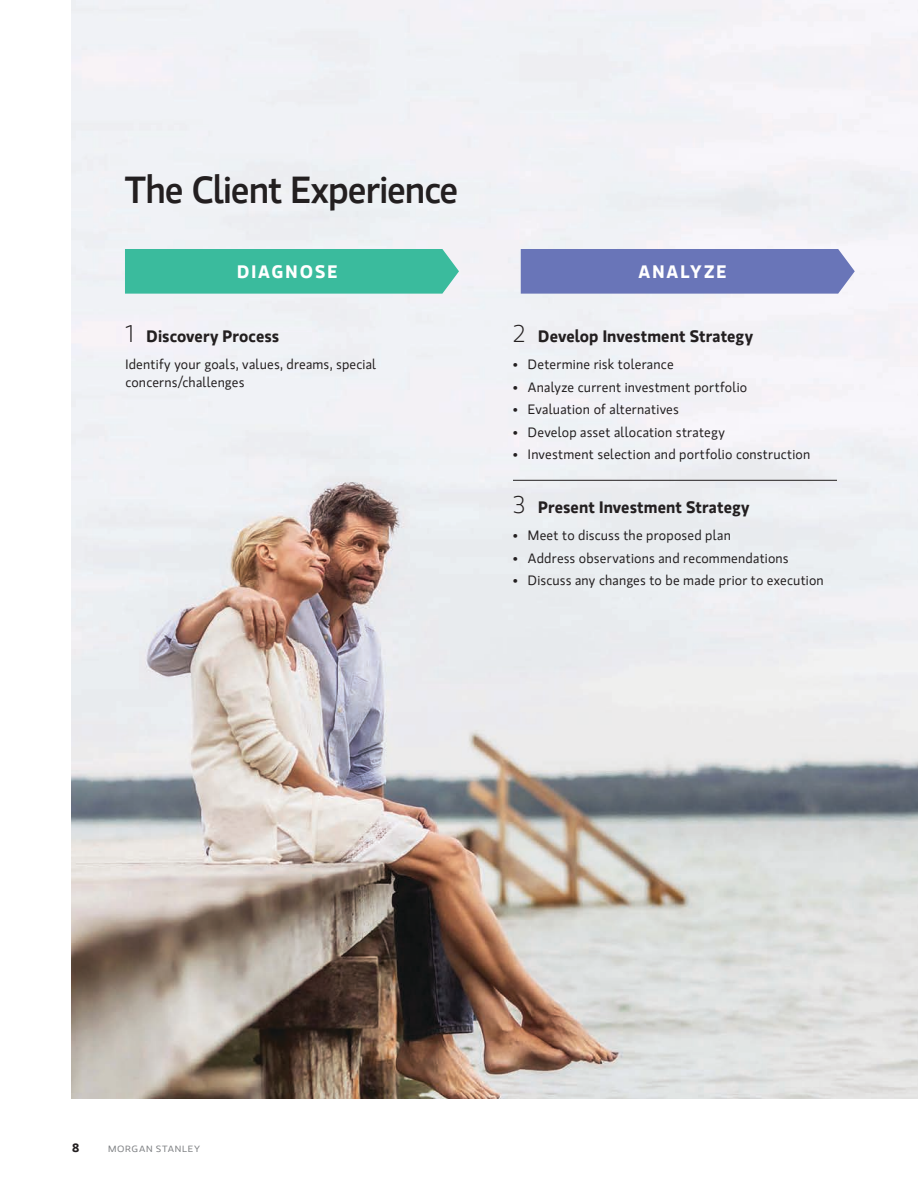
<style>
.page{position:relative;width:918px;height:1188px;background:#fff}
.page>*{position:absolute;margin:0;border:0;box-sizing:border-box;transform-origin:0 0}
.t1{font:500 37.5px "MS Gloriola II Std";letter-spacing:-.03em;color:#231f20}
.t2{font:700 18px "MS Gloriola II Std";letter-spacing:.115em;color:#fff}
.t3{font:700 16.5px "MS Gloriola II Std";letter-spacing:.005em;color:#231f20}
.t4{font:13.5px/18px "MS Gloriola II Std";letter-spacing:.015em;color:#231f20}
.t5{font:700 12px "MS Gloriola II Std";color:#231f20}
.t6{font:9px "MS Gloriola II Std";letter-spacing:.07em;color:#808285;scale:1.1 1}
.s1{font-weight:300;font-size:24px}
.s2{font-size:12px}
</style>
<div class="page">
<img style="left:72px;top:0;width:846px;height:1098px">
<hr style="left:513px;top:480px;width:324px;height:1px;background:#231f20">
<div style="left:125px;top:249px;width:334px;height:45px;background:#3abb9d"></div>
<div style="left:521px;top:249px;width:334px;height:45px;background:#6975b8"></div>
<h1 class="t1" style="left:125px;top:163px;width:335px">The Client Experience</h1>
<h2 class="t2" style="left:237px;top:259px;width:102px">DIAGNOSE</h2>
<h2 class="t2" style="left:639px;top:259px;width:89px">ANALYZE</h2>
<p class="t3" style="left:125px;top:324px;width:155px"><span class="s1">1</span> Discovery Process</p>
<p class="t4" style="left:125px;top:355px;width:252px">Identify your goals, values, dreams, special concerns/challenges</p>
<p class="t3" style="left:513px;top:324px;width:242px"><span class="s1">2</span> Develop Investment Strategy</p>
<p class="t4" style="left:513px;top:355px;width:162px"><span class="s2">•</span> Determine risk tolerance</p>
<p class="t4" style="left:513px;top:377px;width:236px"><span class="s2">•</span> Analyze current investment portfolio</p>
<p class="t4" style="left:513px;top:400px;width:167px"><span class="s2">•</span> Evaluation of alternatives</p>
<p class="t4" style="left:513px;top:422px;width:213px"><span class="s2">•</span> Develop asset allocation strategy</p>
<p class="t4" style="left:513px;top:445px;width:299px"><span class="s2">•</span> Investment selection and portfolio construction</p>
<p class="t3" style="left:513px;top:495px;width:238px"><span class="s1">3</span> Present Investment Strategy</p>
<p class="t4" style="left:513px;top:526px;width:219px"><span class="s2">•</span> Meet to discuss the proposed plan</p>
<p class="t4" style="left:513px;top:548px;width:277px"><span class="s2">•</span> Address observations and recommendations</p>
<p class="t4" style="left:513px;top:571px;width:312px"><span class="s2">•</span> Discuss any changes to be made prior to execution</p>
<p class="t5" style="left:72px;top:1139px;width:9px">8</p>
<p class="t6" style="left:108px;top:1143px;width:85px">MORGAN STANLEY</p>
</div>
